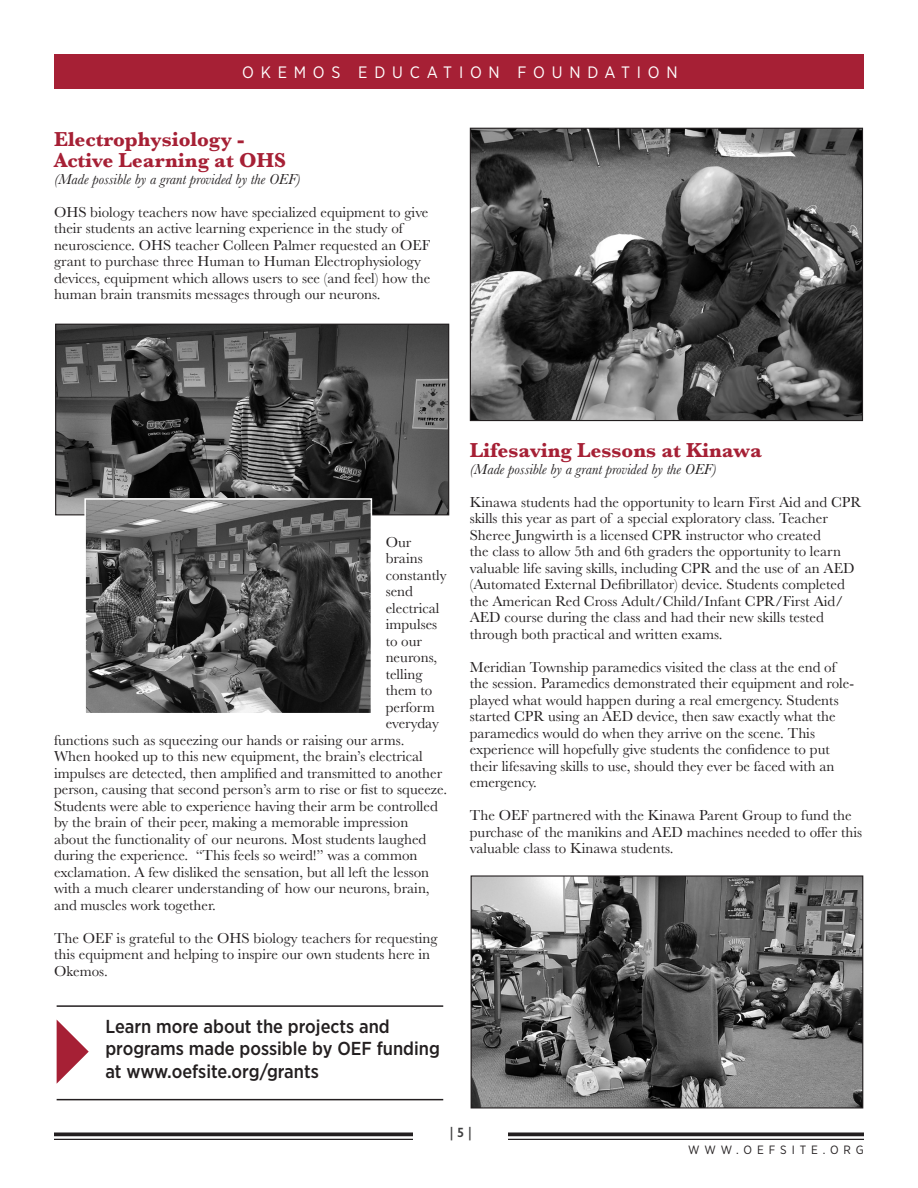
<style>
.page{position:relative;width:918px;height:1188px;background:#fff}
.page>*{position:absolute;margin:0;border:0;box-sizing:border-box;transform-origin:0 0}
.t1{font:700 21px "Baskerville";color:#a62035}
.t2{font:500 18.75px/22.5px "Gotham Narrow";color:#231f20}
.t3{font:16.5px "Gotham Narrow";letter-spacing:.41em;color:#fff}
.t4{font:15px/16.5px "Baskerville";color:#231f20}
.t5{font:italic 15px "Baskerville";color:#231f20}
.t6{font:600 13.5px "Gill Sans";color:#3e3e3f}
.t7{font:12px "Gotham Narrow";letter-spacing:.41em;color:#231f20}
</style>
<div class="page">
<div style="left:54px;top:54px;width:810px;height:35px;background:#a62035"></div>
<svg style="left:54px;top:1132px;width:810px;height:4px;background:#3e3b3c"></svg>
<hr style="left:54px;top:1139px;width:810px;height:1px;background:#231f20">
<div style="left:414px;top:1116px;width:94px;height:36px;background:#fff"></div>
<img style="left:57px;top:326px;width:390px;height:187px">
<div style="left:55px;top:324px;width:394px;height:191px;border:1px solid #231f20"></div>
<img style="left:87px;top:501px;width:282px;height:210px">
<div style="left:84px;top:498px;width:288px;height:216px;border:2px solid #fff"></div>
<img style="left:472px;top:130px;width:389px;height:289px">
<div style="left:470px;top:128px;width:393px;height:293px;border:1px solid #231f20"></div>
<img style="left:473px;top:877px;width:388px;height:230px">
<div style="left:471px;top:875px;width:392px;height:234px;border:1px solid #231f20"></div>
<hr style="left:57px;top:1005px;width:386px;height:2px;background:#231f20">
<svg style="left:57px;top:1020px;width:32px;height:64px"></svg>
<hr style="left:57px;top:1099px;width:386px;height:1px;background:#231f20">
<p class="t3" style="left:242px;top:62px;width:437px">OKEMOS EDUCATION FOUNDATION</p>
<p class="t1" style="left:54px;top:125px;width:192px">Electrophysiology -</p>
<p class="t1" style="left:54px;top:146px;width:234px">Active Learning at OHS</p>
<p class="t5" style="left:54px;top:169px;width:248px">(Made possible by a grant provided by the OEF)</p>
<p class="t4" style="left:54px;top:204px;width:378px">OHS biology teachers now have specialized equipment to give their students an active learning experience in the study of neuroscience. OHS teacher Colleen Palmer requested an OEF grant to purchase three Human to Human Electrophysiology devices, equipment which allows users to see (and feel) how the human brain transmits messages through our neurons.</p>
<p class="t4" style="left:386px;top:534px;width:27px">Our</p>
<p class="t4" style="left:386px;top:550px;width:39px">brains</p>
<p class="t4" style="left:386px;top:567px;width:63px">constantly</p>
<p class="t4" style="left:386px;top:583px;width:29px">send</p>
<p class="t4" style="left:386px;top:600px;width:55px">electrical</p>
<p class="t4" style="left:386px;top:616px;width:53px">impulses</p>
<p class="t4" style="left:386px;top:633px;width:38px">to our</p>
<p class="t4" style="left:386px;top:649px;width:53px">neurons,</p>
<p class="t4" style="left:386px;top:666px;width:38px">telling</p>
<p class="t4" style="left:386px;top:682px;width:48px">them to</p>
<p class="t4" style="left:386px;top:699px;width:51px">perform</p>
<p class="t4" style="left:386px;top:715px;width:55px">everyday</p>
<p class="t4" style="left:54px;top:732px;width:352px">functions such as squeezing our hands or raising our arms.</p>
<p class="t4" style="left:54px;top:748px;width:370px">When hooked up to this new equipment, the brain’s electrical</p>
<p class="t4" style="left:54px;top:765px;width:390px">impulses are detected, then amplified and transmitted to another</p>
<p class="t4" style="left:54px;top:781px;width:395px">person, causing that second person’s arm to rise or fist to squeeze.</p>
<p class="t4" style="left:54px;top:798px;width:385px">Students were able to experience having their arm be controlled</p>
<p class="t4" style="left:54px;top:814px;width:356px">by the brain of their peer, making a memorable impression</p>
<p class="t4" style="left:54px;top:831px;width:374px">about the functionality of our neurons. Most students laughed</p>
<p class="t4" style="left:54px;top:847px;width:365px">during the experience. “This feels so weird!” was a common</p>
<p class="t4" style="left:54px;top:864px;width:377px">exclamation. A few disliked the sensation, but all left the lesson</p>
<p class="t4" style="left:54px;top:880px;width:377px">with a much clearer understanding of how our neurons, brain,</p>
<p class="t4" style="left:54px;top:897px;width:163px">and muscles work together.</p>
<p class="t4" style="left:54px;top:930px;width:385px">The OEF is grateful to the OHS biology teachers for requesting this equipment and helping to inspire our own students here in<br>Okemos.</p>
<p class="t2" style="left:105px;top:1015px;width:336px">Learn more about the projects and programs made possible by OEF funding at www.oefsite.org/grants</p>
<p class="t1" style="left:470px;top:436px;width:294px">Lifesaving Lessons at Kinawa</p>
<p class="t5" style="left:470px;top:459px;width:248px">(Made possible by a grant provided by the OEF)</p>
<p class="t4" style="left:470px;top:494px;width:393px">Kinawa students had the opportunity to learn First Aid and CPR skills this year as part of a special exploratory class. Teacher Sheree Jungwirth is a licensed CPR instructor who created<br>the class to allow 5th and 6th graders the opportunity to learn valuable life saving skills, including CPR and the use of an AED (Automated External Defibrillator) device. Students completed the American Red Cross Adult/Child/Infant CPR/First Aid/ AED course during the class and had their new skills tested through both practical and written exams.</p>
<p class="t4" style="left:470px;top:659px;width:386px">Meridian Township paramedics visited the class at the end of the session. Paramedics demonstrated their equipment and role&shy;played what would happen during a real emergency. Students started CPR using an AED device, then saw exactly what the paramedics would do when they arrive on the scene. This experience will hopefully give students the confidence to put their lifesaving skills to use, should they ever be faced with an emergency.</p>
<p class="t4" style="left:470px;top:807px;width:394px">The OEF partnered with the Kinawa Parent Group to fund the purchase of the manikins and AED machines needed to offer this valuable class to Kinawa students.</p>
<p class="t6" style="left:450px;top:1125px;width:23px">| 5 |</p>
<p class="t7" style="left:688px;top:1142px;width:177px">WWW.OEFSITE.ORG</p>
</div>
